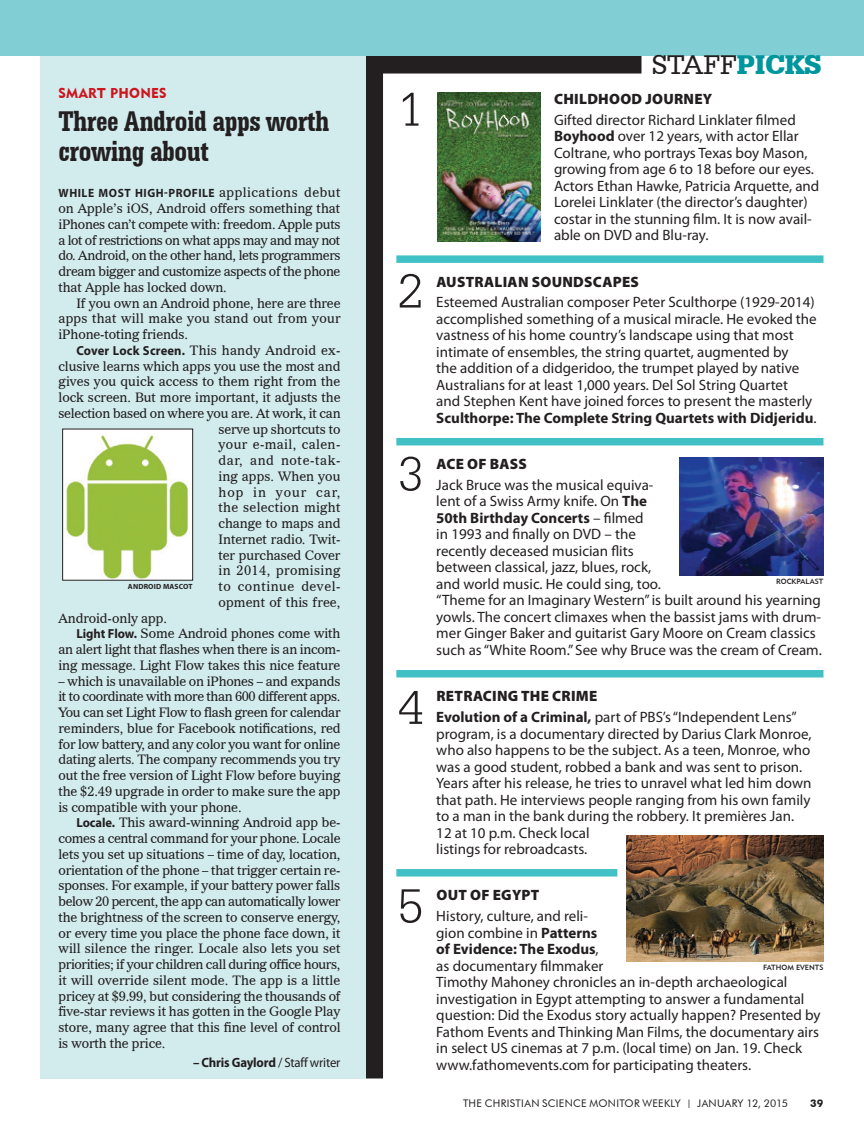
<style>
.page{position:relative;width:864px;height:1134px;background:#fff}
.page>*{position:absolute;margin:0;border:0;box-sizing:border-box;transform-origin:0 0}
.Picks__Number{font:300 51px "Serifa BT";color:#231f20}
.Fea__Head_Small_HD{font:700 condensed 30px/30px "Serifa BT";letter-spacing:-.02em;color:#231f20;scale:.96 1}
.t1{font:28.5px "Serifa BT";letter-spacing:-.01em;color:#231f20}
.Picks__Bodytext_BD{font:15px/16.5px "Myriad Pro";color:#231f20}
.Picks__Bodyhead_BH{font:900 15px "Myriad Pro";letter-spacing:.02em;color:#231f20}
.Kicker__Features_KR{font:14.25px "Geometric 415 BT Black A";letter-spacing:.02em;color:#cd151d;scale:.96 1}
.EndByline_BY{font:700 13.5px "Myriad Pro";letter-spacing:-.015em;color:#231f20;scale:.95 1}
.Bodytext_BD{font:13.2px/15.8px "Imperial BT";letter-spacing:-.005em;color:#231f20;text-align:justify;scale:.96 1}
.Bodytext__No_Indent{font:13.2px/15.8px "Imperial BT";letter-spacing:-.025em;color:#231f20;text-align:justify;scale:.96 1}
.Bodytext_BD-2{font:13.2px "Imperial BT";letter-spacing:.02em;color:#231f20;scale:.96 1}
.Bodytext_BD-3{font:13.2px "Imperial BT";letter-spacing:.03em;color:#231f20;scale:.96 1}
.Bodytext_BD-4{font:13.2px "Imperial BT";letter-spacing:.05em;color:#231f20;scale:.96 1}
.Bodytext_BD-5{font:13.2px "Imperial BT";letter-spacing:.045em;color:#231f20;scale:.96 1}
.Bodytext_BD-6{font:13.2px "Imperial BT";letter-spacing:.08em;color:#231f20;scale:.96 1}
.Bodytext__No_Indent-2{font:700 12px "Myriad Pro";letter-spacing:.045em;color:#231f20;scale:.96 1}
.t2{font:10.5px "Futura BT";letter-spacing:.03em;color:#231f20}
.t3{font:700 10.5px "Futura BT";color:#231f20}
.Cutcredit_CR{font:7.5px "Geometric 415 BT Medium A";color:#231f20}
.Cutcredit_CR-2{font:700 7.5px "Myriad Pro";letter-spacing:.02em;color:#231f20}
.s1{font-family:"Imperial BT";font-weight:400;font-size:13.2px}
.s2{font-family:"Myriad Pro";font-weight:700}
.s3{font-weight:400}
.s4{font-weight:900;color:#00969e}
.s5{font-weight:700}
.s6{font-size:8.4px}
</style>
<div class="page">
<svg style="left:356px;top:56px;width:303px;height:1023px"></svg>
<div style="left:40px;top:53px;width:326px;height:1025px;background:#d2ecee"></div>
<div style="left:0;top:0;width:864px;height:56px;background:#81cfd4"></div>
<img style="left:64px;top:431px;width:127px;height:148px">
<div style="left:62px;top:429px;width:131px;height:152px;border:1px solid #231f20"></div>
<div style="left:396px;top:255px;width:428px;height:8px;background:#41c1c6"></div>
<div style="left:396px;top:438px;width:428px;height:7px;background:#41c1c6"></div>
<div style="left:396px;top:670px;width:428px;height:7px;background:#41c1c6"></div>
<div style="left:396px;top:869px;width:221px;height:8px;background:#41c1c6"></div>
<img style="left:680px;top:458px;width:144px;height:117px">
<img style="left:437px;top:93px;width:104px;height:148px">
<img style="left:626px;top:835px;width:198px;height:126px">
<p class="Kicker__Features_KR" style="left:58px;top:84px;width:114px">SMART PHONES</p>
<p class="Fea__Head_Small_HD" style="left:58px;top:105px;width:284px">Three Android apps worth crowing about</p>
<p class="Bodytext__No_Indent-2" style="left:59px;top:185px;width:295px">WHILE MOST HIGH-PROFILE <span class="s1">applications debut</span></p>
<p class="Bodytext__No_Indent" style="left:58px;top:200px;width:295px">on Apple’s iOS, Android offers something that iPhones can’t compete with: freedom. Apple puts a lot of restrictions on what apps may and may not do. Android, on the other hand, lets programmers dream bigger and customize aspects of the phone that Apple has locked down.</p>
<p class="Bodytext_BD" style="left:58px;top:295px;width:295px;text-indent:18px">If you own an Android phone, here are three apps that will make you stand out from your iPhone-toting friends.</p>
<p class="Bodytext_BD-2" style="left:76px;top:342px;width:276px"><span class="s2">Cover Lock Screen.</span> This handy Android ex-</p>
<p class="Bodytext_BD" style="left:58px;top:358px;width:295px">clusive learns which apps you use the most and</p>
<p class="Bodytext_BD" style="left:58px;top:374px;width:295px">gives you quick access to them right from the</p>
<p class="Bodytext_BD" style="left:58px;top:389px;width:295px">lock screen. But more important, it adjusts the</p>
<p class="Bodytext_BD" style="left:58px;top:405px;width:295px">selection based on where you are. At work, it can</p>
<p class="Bodytext_BD" style="left:219px;top:421px;width:128px">serve up shortcuts to</p>
<p class="Bodytext_BD-3" style="left:219px;top:437px;width:129px">your e-mail, calen-</p>
<p class="Bodytext_BD-4" style="left:219px;top:452px;width:129px">dar, and note-tak-</p>
<p class="Bodytext_BD" style="left:219px;top:468px;width:129px">ing apps. When you</p>
<p class="Bodytext_BD-6" style="left:219px;top:484px;width:128px">hop in your car,</p>
<p class="Bodytext_BD-2" style="left:219px;top:500px;width:129px">the selection might</p>
<p class="Bodytext_BD" style="left:219px;top:515px;width:128px">change to maps and</p>
<p class="Bodytext_BD" style="left:219px;top:531px;width:129px">Internet radio. Twit-</p>
<p class="Bodytext_BD" style="left:219px;top:547px;width:129px">ter purchased Cover</p>
<p class="Bodytext_BD-3" style="left:219px;top:563px;width:128px">in 2014, promising</p>
<p class="Bodytext_BD-5" style="left:219px;top:578px;width:129px">to continue devel-</p>
<p class="Bodytext_BD" style="left:219px;top:594px;width:129px">opment of this free,</p>
<p class="Bodytext_BD" style="left:58px;top:610px;width:115px">Android-only app.</p>
<p class="Bodytext_BD" style="left:58px;top:626px;width:295px;text-indent:18px"><span class="s2">Light Flow.</span> Some Android phones come with an alert light that flashes when there is an incom&shy;ing message. Light Flow takes this nice feature</p>
<p class="Bodytext_BD" style="left:58px;top:673px;width:295px">– which is unavailable on iPhones – and expands it to coordinate with more than 600 different apps.<br>You can set Light Flow to flash green for calendar reminders, blue for Facebook notifications, red for low battery, and any color you want for online dating alerts. The company recommends you try out the free version of Light Flow before buying the $2.49 upgrade in order to make sure the app is compatible with your phone.</p>
<p class="Bodytext_BD" style="left:58px;top:815px;width:295px;text-indent:18px"><span class="s2">Locale.</span> This award-winning Android app be&shy;comes a central command for your phone. Locale lets you set up situations – time of day, location, orientation of the phone – that trigger certain re&shy;sponses. For example, if your battery power falls below 20 percent, the app can automatically lower the brightness of the screen to conserve energy, or every time you place the phone face down, it will silence the ringer. Locale also lets you set priorities; if your children call during office hours, it will override silent mode. The app is a little pricey at $9.99, but considering the thousands of five-star reviews it has gotten in the Google Play store, many agree that this fine level of control is worth the price.</p>
<p class="EndByline_BY" style="left:193px;top:1053px;width:157px">– Chris Gaylord <span class="s3">/ Staff writer</span></p>
<p class="Cutcredit_CR-2" style="left:128px;top:582px;width:66px">ANDROID MASCOT</p>
<p class="Picks__Number" style="left:398px;top:79px;width:27px">1</p>
<p class="Picks__Number" style="left:398px;top:261px;width:27px">2</p>
<p class="Picks__Number" style="left:398px;top:444px;width:27px">3</p>
<p class="Picks__Number" style="left:398px;top:678px;width:27px">4</p>
<p class="Picks__Number" style="left:398px;top:876px;width:27px">5</p>
<p class="t1" style="left:652px;top:48px;width:171px">STAFF<span class="s4">PICKS</span></p>
<p class="Picks__Bodyhead_BH" style="left:554px;top:89px;width:160px">CHILDHOOD JOURNEY</p>
<p class="Picks__Bodytext_BD" style="left:554px;top:111px;width:267px">Gifted director Richard Linklater filmed <span class="s5">Boyhood</span> over 12 years, with actor Ellar Coltrane, who portrays Texas boy Mason, growing from age 6 to 18 before our eyes.<br>Actors Ethan Hawke, Patricia Arquette, and Lorelei Linklater (the director’s daughter) costar in the stunning film. It is now avail&shy;able on DVD and Blu-ray.</p>
<p class="Picks__Bodyhead_BH" style="left:436px;top:272px;width:204px">AUSTRALIAN SOUNDSCAPES</p>
<p class="Picks__Bodytext_BD" style="left:436px;top:294px;width:382px">Esteemed Australian composer Peter Sculthorpe (1929-2014) accomplished something of a musical miracle. He evoked the vastness of his home country’s landscape using that most intimate of ensembles, the string quartet, augmented by<br>the addition of a didgeridoo, the trumpet played by native Australians for at least 1,000 years. Del Sol String Quartet<br>and Stephen Kent have joined forces to present the masterly <span class="s5">Sculthorpe: The Complete String Quartets with Didjeridu</span>.</p>
<p class="Picks__Bodyhead_BH" style="left:436px;top:454px;width:92px">ACE OF BASS</p>
<p class="Picks__Bodytext_BD" style="left:436px;top:476px;width:387px">Jack Bruce was the musical equiva-<br>lent of a Swiss Army knife. On <span class="s5">The<br>50th Birthday Concerts</span> – filmed<br>in 1993 and finally on DVD – the<br>recently deceased musician flits<br>between classical, jazz, blues, rock,<br>and world music. He could sing, too.<br>“Theme for an Imaginary Western” is built around his yearning yowls. The concert climaxes when the bassist jams with drum&shy;mer Ginger Baker and guitarist Gary Moore on Cream classics such as “White Room.” See why Bruce was the cream of Cream.</p>
<p class="Picks__Bodyhead_BH" style="left:436px;top:686px;width:162px">RETRACING THE CRIME</p>
<p class="Picks__Bodytext_BD" style="left:436px;top:708px;width:377px"><span class="s5">Evolution of a Criminal,</span> part of PBS’s “Independent Lens” program, is a documentary directed by Darius Clark Monroe, who also happens to be the subject. As a teen, Monroe, who was a good student, robbed a bank and was sent to prison.<br>Years after his release, he tries to unravel what led him down that path. He interviews people ranging from his own family to a man in the bank during the robbery. It premières Jan.<br>12 at 10 p.m. Check local<br>listings for rebroadcasts.</p>
<p class="Picks__Bodyhead_BH" style="left:436px;top:885px;width:104px">OUT OF EGYPT</p>
<p class="Picks__Bodytext_BD" style="left:436px;top:908px;width:386px">History, culture, and reli-<br>gion combine in <span class="s5">Patterns<br>of Evidence: The Exodus</span>,<br>as documentary filmmaker<br>Timothy Mahoney chronicles an in-depth archaeological investigation in Egypt attempting to answer a fundamental question: Did the Exodus story actually happen? Presented by Fathom Events and Thinking Man Films, the documentary airs in select US cinemas at 7 p.m. (local time) on Jan. 19. Check www.fathomevents.com for participating theaters.</p>
<p class="Cutcredit_CR" style="left:776px;top:577px;width:49px">ROCKPALAST</p>
<p class="Cutcredit_CR" style="left:763px;top:963px;width:62px">FATHOM EVENTS</p>
<p class="t2" style="left:463px;top:1097px;width:326px">THE CHRISTIAN SCIENCE MONITOR WEEKLY <span class="s6">|</span> JANUARY 12, 2015</p>
<p class="t3" style="left:810px;top:1097px;width:15px">39</p>
</div>
